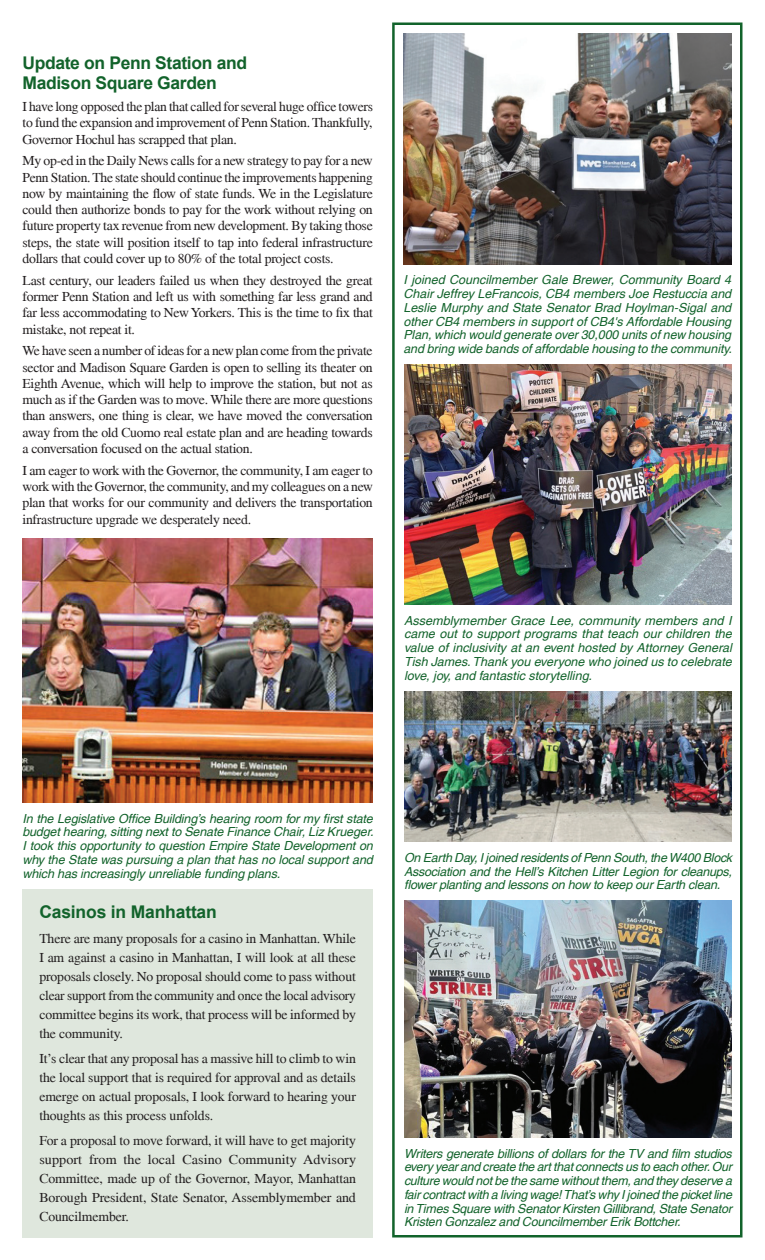
<style>
.page{position:relative;width:765px;height:1260px;background:#fff}
.page>*{position:absolute;margin:0;border:0;box-sizing:border-box;transform-origin:0 0}
.Body_Times_Justifica{font:700 17.5px/20px "Arial";letter-spacing:-.02em;color:#12632b}
.Sub_Headings{font:700 17.5px "Arial";letter-spacing:-.01em;color:#12632b}
.Body_Times_Justifica-2{font:13.75px/16.2px "Times";letter-spacing:-.02em;color:#231f20;text-align:justify}
.Body_Times_Justifica-3{font:italic 12.5px/13.8px "Helvetica";letter-spacing:-.01em;color:#12632b;text-align:justify}
</style>
<div class="page">
<div style="left:392px;top:22px;width:350px;height:1216px;border:2px solid #12632b"></div>
<img style="left:403px;top:34px;width:328px;height:230px">
<img style="left:404px;top:901px;width:328px;height:236px">
<img style="left:404px;top:364px;width:328px;height:240px">
<img style="left:404px;top:692px;width:328px;height:150px">
<div style="left:22px;top:889px;width:351px;height:349px;background:#dfe7dd"></div>
<img style="left:22px;top:538px;width:351px;height:264px">
<p class="Body_Times_Justifica" style="left:22px;top:53px;width:226px">Update on Penn Station and<br>Madison Square Garden</p>
<p class="Body_Times_Justifica-2" style="left:22px;top:99px;width:352px">I have long opposed the plan that called for several huge office towers to fund the expansion and improvement of Penn Station. Thankfully, Governor Hochul has scrapped that plan.</p>
<p class="Body_Times_Justifica-2" style="left:22px;top:154px;width:352px">My op-ed in the Daily News calls for a new strategy to pay for a new Penn Station. The state should continue the improvements happening now by maintaining the flow of state funds. We in the Legislature could then authorize bonds to pay for the work without relying on future property tax revenue from new development. By taking those steps, the state will position itself to tap into federal infrastructure dollars that could cover up to 80% of the total project costs.</p>
<p class="Body_Times_Justifica-2" style="left:22px;top:273px;width:352px">Last century, our leaders failed us when they destroyed the great former Penn Station and left us with something far less grand and far less accommodating to New Yorkers. This is the time to fix that mistake, not repeat it.</p>
<p class="Body_Times_Justifica-2" style="left:22px;top:344px;width:352px">We have seen a number of ideas for a new plan come from the private sector and Madison Square Garden is open to selling its theater on Eighth Avenue, which will help to improve the station, but not as much as if the Garden was to move. While there are more questions than answers, one thing is clear, we have moved the conversation away from the old Cuomo real estate plan and are heading towards a conversation focused on the actual station.</p>
<p class="Body_Times_Justifica-2" style="left:22px;top:463px;width:352px">I am eager to work with the Governor, the community, I am eager to work with the Governor, the community, and my colleagues on a new plan that works for our community and delivers the transportation infrastructure upgrade we desperately need.</p>
<p class="Body_Times_Justifica-3" style="left:403px;top:274px;width:330px">I joined Councilmember Gale Brewer, Community Board 4<br>Chair Jeffrey LeFrancois, CB4 members Joe Restuccia and Leslie Murphy and State Senator Brad Hoylman-Sigal and other CB4 members in support of CB4's Affordable Housing Plan, which would generate over 30,000 units of new housing and bring wide bands of affordable housing to the community.</p>
<p class="Body_Times_Justifica-3" style="left:404px;top:614px;width:329px">Assemblymember Grace Lee, community members and I came out to support programs that teach our children the value of inclusivity at an event hosted by Attorney General Tish James. Thank you everyone who joined us to celebrate love, joy, and fantastic storytelling.</p>
<p class="Body_Times_Justifica-3" style="left:22px;top:812px;width:353px">In the Legislative Office Building’s hearing room for my first state budget hearing, sitting next to Senate Finance Chair, Liz Krueger.<br>I took this opportunity to question Empire State Development on why the State was pursuing a plan that has no local support and which has increasingly unreliable funding plans.</p>
<p class="Sub_Headings" style="left:39px;top:900px;width:179px">Casinos in Manhattan</p>
<p class="Body_Times_Justifica-2" style="left:39px;top:930px;width:318px;line-height:19px">There are many proposals for a casino in Manhattan. While I am against a casino in Manhattan, I will look at all these proposals closely. No proposal should come to pass without clear support from the community and once the local advisory committee begins its work, that process will be informed by the community.</p>
<p class="Body_Times_Justifica-2" style="left:39px;top:1050px;width:318px;line-height:19px">It’s clear that any proposal has a massive hill to climb to win the local support that is required for approval and as details emerge on actual proposals, I look forward to hearing your thoughts as this process unfolds.</p>
<p class="Body_Times_Justifica-2" style="left:39px;top:1131px;width:318px;line-height:19px">For a proposal to move forward, it will have to get majority support from the local Casino Community Advisory Committee, made up of the Governor, Mayor, Manhattan Borough President, State Senator, Assemblymember and Councilmember.</p>
<p class="Body_Times_Justifica-3" style="left:404px;top:852px;width:329px">On Earth Day, I joined residents of Penn South, the W400 Block Association and the Hell’s Kitchen Litter Legion for cleanups, flower planting and lessons on how to keep our Earth clean.</p>
<p class="Body_Times_Justifica-3" style="left:404px;top:1147px;width:330px">Writers generate billions of dollars for the TV and film studios every year and create the art that connects us to each other. Our culture would not be the same without them, and they deserve a fair contract with a living wage! That’s why I joined the picket line in Times Square with Senator Kirsten Gillibrand, State Senator Kristen Gonzalez and Councilmember Erik Bottcher.</p>
</div>
